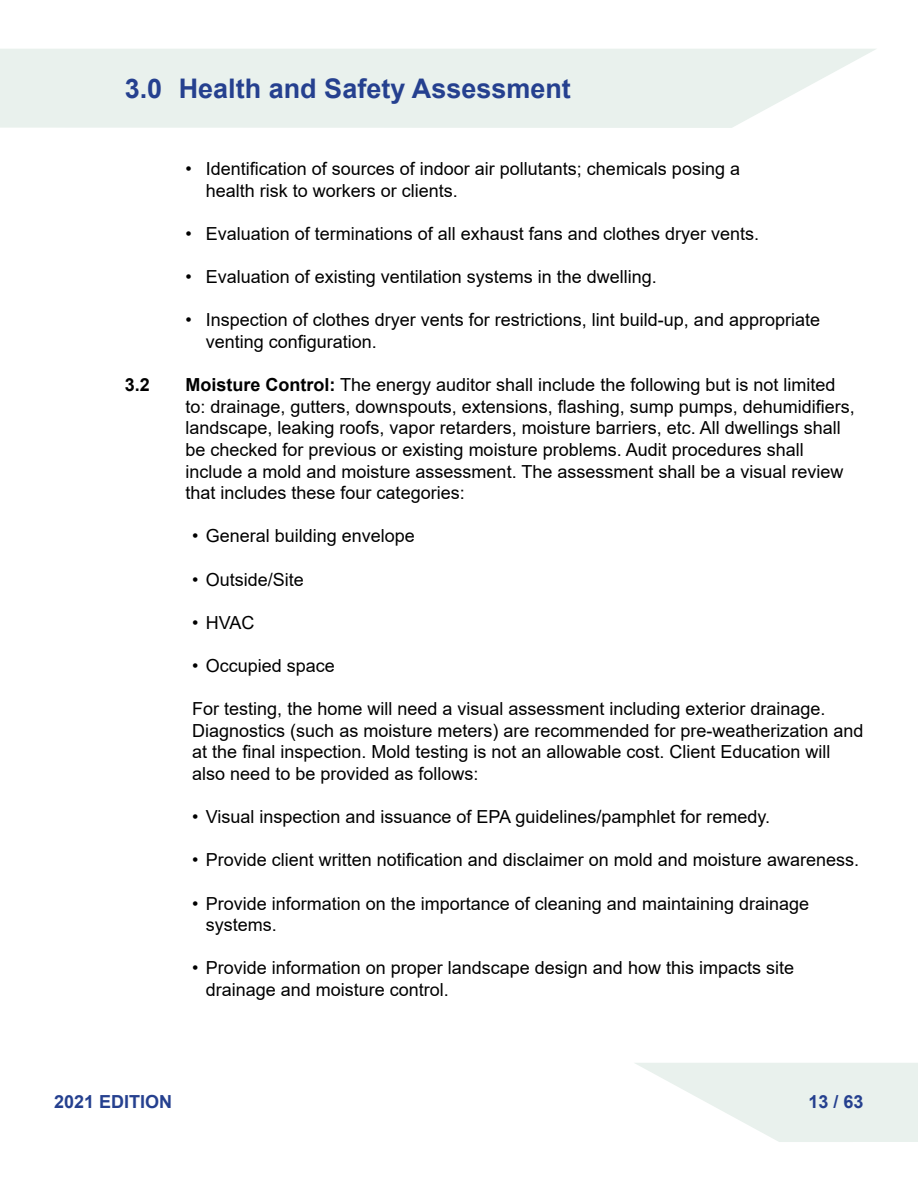
<style>
.page{position:relative;width:918px;height:1188px;background:#fff}
.page>*{position:absolute;margin:0;border:0;box-sizing:border-box;transform-origin:0 0}
.t1{font:700 27px "Arial";color:#25408f}
.t2{font:18px/21.6px "Arial";color:#000}
.t3{font:700 18px "Arial";color:#25408f}
.t4{font:700 18px "Arial";color:#000}
.s1{font-weight:700}
</style>
<div class="page">
<svg style="left:635px;top:1063px;width:283px;height:79px"></svg>
<svg style="left:0;top:49px;width:876px;height:79px;background:#eaf2ee"></svg>
<h1 class="t1" style="left:125px;top:70px;width:448px">3.0 Health and Safety Assessment</h1>
<p class="t2" style="left:206px;top:158px;width:536px;text-indent:-20px">• Identification of sources of indoor air pollutants; chemicals posing a health risk to workers or clients.</p>
<p class="t2" style="left:186px;top:223px;width:575px">• Evaluation of terminations of all exhaust fans and clothes dryer vents.</p>
<p class="t2" style="left:186px;top:266px;width:473px">• Evaluation of existing ventilation systems in the dwelling.</p>
<p class="t2" style="left:206px;top:309px;width:616px;text-indent:-20px">• Inspection of clothes dryer vents for restrictions, lint build-up, and appropriate venting configuration.</p>
<p class="t4" style="left:125px;top:372px;width:27px">3.2</p>
<p class="t2" style="left:186px;top:374px;width:671px"><span class="s1">Moisture Control:</span> The energy auditor shall include the following but is not limited to: drainage, gutters, downspouts, extensions, flashing, sump pumps, dehumidifiers, landscape, leaking roofs, vapor retarders, moisture barriers, etc. All dwellings shall be checked for previous or existing moisture problems. Audit procedures shall include a mold and moisture assessment. The assessment shall be a visual review that includes these four categories:</p>
<p class="t2" style="left:192px;top:525px;width:224px">• General building envelope</p>
<p class="t2" style="left:192px;top:568px;width:113px">• Outside/Site</p>
<p class="t2" style="left:192px;top:611px;width:64px">• HVAC</p>
<p class="t2" style="left:192px;top:655px;width:144px">• Occupied space</p>
<p class="t2" style="left:192px;top:698px;width:673px">For testing, the home will need a visual assessment including exterior drainage.<br>Diagnostics (such as moisture meters) are recommended for pre-weatherization and at the final inspection. Mold testing is not an allowable cost. Client Education will also need to be provided as follows:</p>
<p class="t2" style="left:192px;top:806px;width:579px">• Visual inspection and issuance of EPA guidelines/pamphlet for remedy.</p>
<p class="t2" style="left:192px;top:849px;width:668px">• Provide client written notification and disclaimer on mold and moisture awareness.</p>
<p class="t2" style="left:206px;top:892px;width:605px;text-indent:-14px">• Provide information on the importance of cleaning and maintaining drainage systems.</p>
<p class="t2" style="left:206px;top:957px;width:590px;text-indent:-14px">• Provide information on proper landscape design and how this impacts site drainage and moisture control.</p>
<p class="t3" style="left:54px;top:1089px;width:120px">2021 EDITION</p>
<p class="t3" style="left:808px;top:1089px;width:57px">13 / 63</p>
</div>
